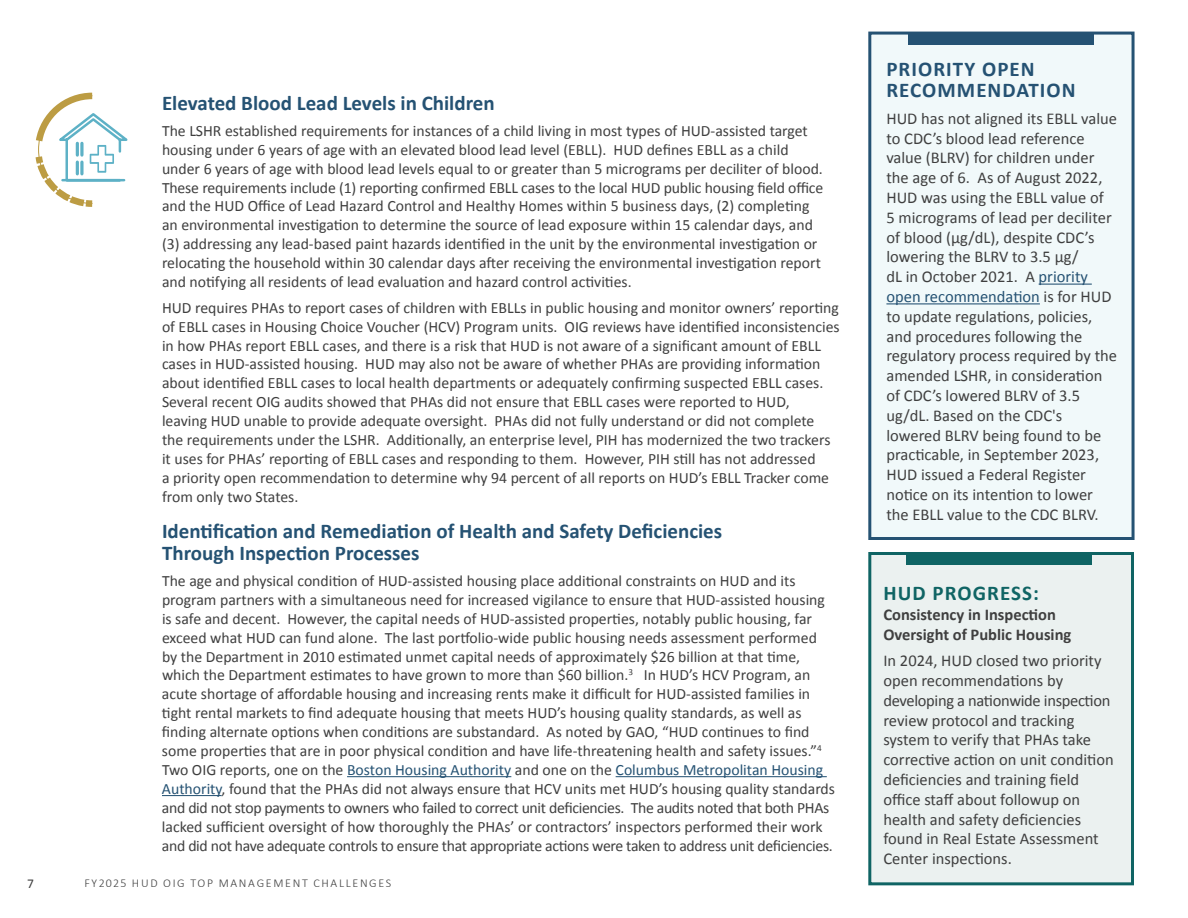
<style>
.page{position:relative;width:1188px;height:918px;background:#fff}
.page>*{position:absolute;margin:0;border:0;box-sizing:border-box;transform-origin:0 0}
.t1{font:700 21px/22.5px "Calibri";color:#255273}
.t2{font:700 21px/21px "Calibri";letter-spacing:.05em;color:#255273}
.t3{font:700 21px "Calibri";letter-spacing:.05em;color:#0f6464}
.t4{font:16.5px/19.8px "Calibri";color:#3f3f3f}
.t5{font:700 16.5px/19.8px "Calibri";color:#3f3f3f}
.t6{font:15.75px/18.9px "Calibri";color:#3f3f3f}
.t7{font:13.5px "Calibri";color:#3f3f3f}
.t8{font:300 12px "Calibri";letter-spacing:.14em;color:#3f3f3f}
.s1{color:#255273}
</style>
<div class="page">
<hr style="left:347px;top:776px;width:164px;height:1px;background:#255273">
<hr style="left:616px;top:776px;width:211px;height:1px;background:#255273">
<hr style="left:162px;top:795px;width:60px;height:1px;background:#255273">
<div style="left:868px;top:32px;width:267px;height:508px;background:#f1f9fa;border:3px solid #255273"></div>
<hr style="left:1039px;top:284px;width:53px;height:1px;background:#255273">
<hr style="left:886px;top:303px;width:154px;height:1px;background:#255273">
<div style="left:868px;top:552px;width:266px;height:333px;background:#ebf1f0;border:3px solid #0f6464"></div>
<div style="left:906px;top:552px;width:186px;height:13px;background:#0f6464"></div>
<div style="left:908px;top:32px;width:186px;height:13px;background:#255273"></div>
<svg style="left:36px;top:92px;width:92px;height:115px"></svg>
<h4 class="t1" style="left:162px;top:91px;width:334px">Elevated Blood Lead Levels in Children</h4>
<p class="t6" style="left:162px;top:121px;width:663px">The LSHR established requirements for instances of a child living in most types of HUD-assisted target housing under 6 years of age with an elevated blood lead level (EBLL). HUD defines EBLL as a child under 6 years of age with blood lead levels equal to or greater than 5 micrograms per deciliter of blood.<br>These requirements include (1) reporting confirmed EBLL cases to the local HUD public housing field office and the HUD Office of Lead Hazard Control and Healthy Homes within 5 business days, (2) completing an environmental investigation to determine the source of lead exposure within 15 calendar days, and (3) addressing any lead-based paint hazards identified in the unit by the environmental investigation or relocating the household within 30 calendar days after receiving the environmental investigation report and notifying all residents of lead evaluation and hazard control activities.</p>
<p class="t6" style="left:162px;top:298px;width:679px">HUD requires PHAs to report cases of children with EBLLs in public housing and monitor owners’ reporting of EBLL cases in Housing Choice Voucher (HCV) Program units. OIG reviews have identified inconsistencies in how PHAs report EBLL cases, and there is a risk that HUD is not aware of a significant amount of EBLL cases in HUD-assisted housing. HUD may also not be aware of whether PHAs are providing information about identified EBLL cases to local health departments or adequately confirming suspected EBLL cases.<br>Several recent OIG audits showed that PHAs did not ensure that EBLL cases were reported to HUD,<br>leaving HUD unable to provide adequate oversight. PHAs did not fully understand or did not complete the requirements under the LSHR. Additionally, an enterprise level, PIH has modernized the two trackers it uses for PHAs’ reporting of EBLL cases and responding to them. However, PIH still has not addressed<br>a priority open recommendation to determine why 94 percent of all reports on HUD’s EBLL Tracker come from only two States.</p>
<h4 class="t1" style="left:162px;top:519px;width:562px">Identification and Remediation of Health and Safety Deficiencies<br>Through Inspection Processes</h4>
<p class="t6" style="left:162px;top:571px;width:675px">The age and physical condition of HUD-assisted housing place additional constraints on HUD and its program partners with a simultaneous need for increased vigilance to ensure that HUD-assisted housing is safe and decent. However, the capital needs of HUD-assisted properties, notably public housing, far exceed what HUD can fund alone. The last portfolio-wide public housing needs assessment performed by the Department in 2010 estimated unmet capital needs of approximately $26 billion at that time, which the Department estimates to have grown to more than $60 billion.<sup>3</sup> In HUD’s HCV Program, an acute shortage of affordable housing and increasing rents make it difficult for HUD-assisted families in tight rental markets to find adequate housing that meets HUD’s housing quality standards, as well as finding alternate options when conditions are substandard. As noted by GAO, “HUD continues to find some properties that are in poor physical condition and have life-threatening health and safety issues.”<sup>4<br></sup>Two OIG reports, one on the <span class="s1">Boston Housing Authority</span> and one on the <span class="s1">Columbus Metropolitan Housing Authority</span>, found that the PHAs did not always ensure that HCV units met HUD’s housing quality standards and did not stop payments to owners who failed to correct unit deficiencies. The audits noted that both PHAs lacked sufficient oversight of how thoroughly the PHAs’ or contractors’ inspectors performed their work and did not have adequate controls to ensure that appropriate actions were taken to address unit deficiencies.</p>
<p class="t7" style="left:27px;top:874px;width:8px">7</p>
<p class="t8" style="left:84px;top:876px;width:308px">FY2025 HUD OIG TOP MANAGEMENT CHALLENGES</p>
<h4 class="t2" style="left:886px;top:58px;width:191px">PRIORITY OPEN<br>RECOMMENDATION</h4>
<p class="t4" style="left:886px;top:108px;width:232px">HUD has not aligned its EBLL value to CDC’s blood lead reference value (BLRV) for children under the age of 6. As of August 2022,<br>HUD was using the EBLL value of<br>5 micrograms of lead per deciliter of blood (µg/dL), despite CDC’s lowering the BLRV to 3.5 µg/<br>dL in October 2021. A <span class="s1">priority open recommendation</span> is for HUD to update regulations, policies, and procedures following the regulatory process required by the amended LSHR, in consideration of CDC’s lowered BLRV of 3.5 ug/dL. Based on the CDC's lowered BLRV being found to be practicable, in September 2023,<br>HUD issued a Federal Register notice on its intention to lower the EBLL value to the CDC BLRV.</p>
<h4 class="t3" style="left:883px;top:578px;width:157px">HUD PROGRESS:</h4>
<h4 class="t5" style="left:883px;top:604px;width:189px">Consistency in Inspection<br>Oversight of Public Housing</h4>
<p class="t4" style="left:883px;top:650px;width:232px">In 2024, HUD closed two priority open recommendations by developing a nationwide inspection review protocol and tracking system to verify that PHAs take corrective action on unit condition deficiencies and training field office staff about followup on health and safety deficiencies found in Real Estate Assessment<br>Center inspections.</p>
</div>
